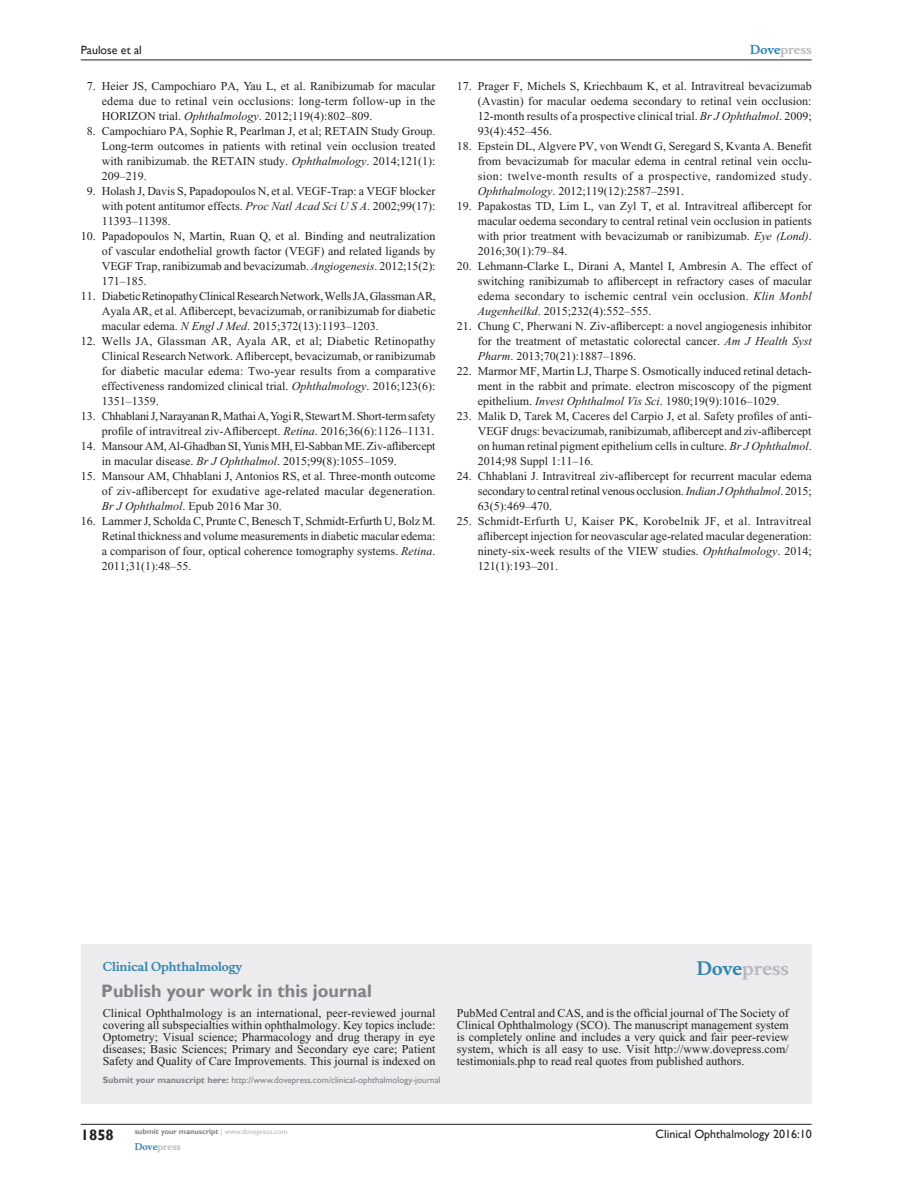
<style>
.page{position:relative;width:918px;height:1188px;background:#fff}
.page>*{position:absolute;margin:0;border:0;box-sizing:border-box;transform-origin:0 0}
.PromBx-H1{font:700 18px "Gill Sans";color:#808285}
.PromBx-Brand{font:700 18px "Musee";color:#b8b9bc}
.t1{font:700 15px "Gill Sans";color:#231f20}
.RefNL2{font:12px/15px "Times New Roman";color:#231f20;text-align:justify}
.PromBx-Tx{font:12px/12px "Times New Roman";color:#231f20;text-align:justify}
.RefNL2-2{font:12px/15px "Times New Roman";letter-spacing:-.02em;color:#231f20;text-align:right}
.t2{font:12px "Gill Sans";color:#231f20}
.PromBx-JrnlName{font:700 12px "Musee";color:#3485ae}
.t3{font:700 12px "Musee";color:#b8b9bc}
.PromBx-SubmitMssWebA{font:9px "Gill Sans";color:#808285}
.t4{font:700 9px "Musee";color:#b8b9bc}
.t5{font:700 7.5px "Gill Sans";color:#808285}
.s1{font-style:italic}
.s2{color:#3485ae}
.s3{font-weight:700}
.s4{font-weight:400;color:#b8b9bc}
</style>
<div class="page">
<div style="left:81px;top:944px;width:731px;height:159px;background:#ececee"></div>
<hr style="left:81px;top:1124px;width:731px;height:1px;background:#231f20">
<hr style="left:81px;top:60px;width:731px;height:1px;background:#231f20">
<p class="t2" style="left:81px;top:43px;width:63px">Paulose et al</p>
<p class="RefNL2" style="left:102px;top:79px;width:335px;text-indent:-15px">7. Heier JS, Campochiaro PA, Yau L, et al. Ranibizumab for macular edema due to retinal vein occlusions: long-term follow-up in the HORIZON trial. <span class="s1">Ophthalmology</span>. 2012;119(4):802–809.</p>
<p class="RefNL2" style="left:102px;top:124px;width:335px;text-indent:-15px">8. Campochiaro PA, Sophie R, Pearlman J, et al; RETAIN Study Group.<br>Long-term outcomes in patients with retinal vein occlusion treated with ranibizumab. the RETAIN study. <span class="s1">Ophthalmology</span>. 2014;121(1):<br>209–219.</p>
<p class="RefNL2" style="left:102px;top:184px;width:335px;text-indent:-15px">9. Holash J, Davis S, Papadopoulos N, et al. VEGF-Trap: a VEGF blocker with potent antitumor effects. <span class="s1">Proc Natl Acad Sci U S A</span>. 2002;99(17):<br>11393–11398.</p>
<p class="RefNL2" style="left:102px;top:229px;width:335px;text-indent:-21px">10. Papadopoulos N, Martin, Ruan Q, et al. Binding and neutralization of vascular endothelial growth factor (VEGF) and related ligands by VEGF Trap, ranibizumab and bevacizumab. <span class="s1">Angiogenesis</span>. 2012;15(2):<br>171–185.</p>
<p class="RefNL2" style="left:102px;top:289px;width:335px;text-indent:-21px">11. Diabetic Retinopathy Clinical Research Network, Wells JA, Glassman AR, Ayala AR, et al. Aflibercept, bevacizumab, or ranibizumab for diabetic macular edema. <span class="s1">N Engl J Med</span>. 2015;372(13):1193–1203.</p>
<p class="RefNL2" style="left:102px;top:334px;width:335px;text-indent:-21px">12. Wells JA, Glassman AR, Ayala AR, et al; Diabetic Retinopathy Clinical Research Network. Aflibercept, bevacizumab, or ranibizumab for diabetic macular edema: Two-year results from a comparative effectiveness randomized clinical trial. <span class="s1">Ophthalmology</span>. 2016;123(6):<br>1351–1359.</p>
<p class="RefNL2-2" style="left:81px;top:409px;width:356px">13. Chhablani J, Narayanan R, Mathai A, Yogi R, Stewart M. Short-term safety profile of intravitreal ziv-Aflibercept. <span class="s1">Retina</span>. 2016;36(6):1126–1131.</p>
<p class="RefNL2" style="left:102px;top:439px;width:335px;text-indent:-21px">14. Mansour AM, Al-Ghadban SI, Yunis MH, El-Sabban ME. Ziv-aflibercept in macular disease. <span class="s1">Br J Ophthalmol</span>. 2015;99(8):1055–1059.</p>
<p class="RefNL2" style="left:102px;top:469px;width:335px;text-indent:-21px">15. Mansour AM, Chhablani J, Antonios RS, et al. Three-month outcome of ziv-aflibercept for exudative age-related macular degeneration.<br><span class="s1">Br J Ophthalmol</span>. Epub 2016 Mar 30.</p>
<p class="RefNL2" style="left:102px;top:514px;width:335px;text-indent:-21px">16. Lammer J, Scholda C, Prunte C, Benesch T, Schmidt-Erfurth U, Bolz M.<br>Retinal thickness and volume measurements in diabetic macular edema: a comparison of four, optical coherence tomography systems. <span class="s1">Retina</span>.<br>2011;31(1):48–55.</p>
<p class="t3" style="left:750px;top:43px;width:63px"><span class="s2">Dove</span>press</p>
<p class="RefNL2" style="left:478px;top:79px;width:335px;text-indent:-21px">17. Prager F, Michels S, Kriechbaum K, et al. Intravitreal bevacizumab (Avastin) for macular oedema secondary to retinal vein occlusion:<br>12-month results of a prospective clinical trial. <span class="s1">Br J Ophthalmol</span>. 2009; 93(4):452–456.</p>
<p class="RefNL2" style="left:478px;top:139px;width:336px;text-indent:-21px">18. Epstein DL, Algvere PV, von Wendt G, Seregard S, Kvanta A. Benefit from bevacizumab for macular edema in central retinal vein occlu&shy;sion: twelve-month results of a prospective, randomized study.<br><span class="s1">Ophthalmology</span>. 2012;119(12):2587–2591.</p>
<p class="RefNL2" style="left:478px;top:199px;width:335px;text-indent:-21px">19. Papakostas TD, Lim L, van Zyl T, et al. Intravitreal aflibercept for macular oedema secondary to central retinal vein occlusion in patients with prior treatment with bevacizumab or ranibizumab. <span class="s1">Eye (Lond)</span>.<br>2016;30(1):79–84.</p>
<p class="RefNL2" style="left:478px;top:259px;width:336px;text-indent:-21px">20. Lehmann-Clarke L, Dirani A, Mantel I, Ambresin A. The effect of switching ranibizumab to aflibercept in refractory cases of macular edema secondary to ischemic central vein occlusion. <span class="s1">Klin Monbl Augenheilkd</span>. 2015;232(4):552–555.</p>
<p class="RefNL2" style="left:478px;top:319px;width:335px;text-indent:-21px">21. Chung C, Pherwani N. Ziv-aflibercept: a novel angiogenesis inhibitor for the treatment of metastatic colorectal cancer. <span class="s1">Am J Health Syst Pharm</span>. 2013;70(21):1887–1896.</p>
<p class="RefNL2" style="left:478px;top:364px;width:335px;text-indent:-21px">22. Marmor MF, Martin LJ, Tharpe S. Osmotically induced retinal detach&shy;ment in the rabbit and primate. electron miscoscopy of the pigment epithelium. <span class="s1">Invest Ophthalmol Vis Sci</span>. 1980;19(9):1016–1029.</p>
<p class="RefNL2" style="left:478px;top:409px;width:335px;text-indent:-21px">23. Malik D, Tarek M, Caceres del Carpio J, et al. Safety profiles of anti-VEGF drugs: bevacizumab, ranibizumab, aflibercept and ziv-aflibercept on human retinal pigment epithelium cells in culture. <span class="s1">Br J Ophthalmol</span>.<br>2014;98 Suppl 1:11–16.</p>
<p class="RefNL2" style="left:478px;top:469px;width:335px;text-indent:-21px">24. Chhablani J. Intravitreal ziv-aflibercept for recurrent macular edema secondary to central retinal venous occlusion. <span class="s1">Indian J Ophthalmol</span>. 2015; 63(5):469–470.</p>
<p class="RefNL2" style="left:478px;top:514px;width:335px;text-indent:-21px">25. Schmidt-Erfurth U, Kaiser PK, Korobelnik JF, et al. Intravitreal aflibercept injection for neovascular age-related macular degeneration: ninety-six-week results of the VIEW studies. <span class="s1">Ophthalmology</span>. 2014; 121(1):193–201.</p>
<p class="PromBx-JrnlName" style="left:103px;top:959px;width:141px">Clinical Ophthalmology</p>
<p class="PromBx-H1" style="left:101px;top:980px;width:272px">Publish your work in this journal</p>
<p class="PromBx-Brand" style="left:697px;top:958px;width:94px"><span class="s2">Dove</span>press</p>
<p class="PromBx-Tx" style="left:103px;top:1007px;width:334px">Clinical Ophthalmology is an international, peer-reviewed journal covering all subspecialties within ophthalmology. Key topics include:<br>Optometry; Visual science; Pharmacology and drug therapy in eye diseases; Basic Sciences; Primary and Secondary eye care; Patient Safety and Quality of Care Improvements. This journal is indexed on</p>
<p class="PromBx-Tx" style="left:457px;top:1007px;width:333px">PubMed Central and CAS, and is the official journal of The Society of Clinical Ophthalmology (SCO). The manuscript management system is completely online and includes a very quick and fair peer-review system, which is all easy to use. Visit http://www.dovepress.com/ testimonials.php to read real quotes from published authors.</p>
<p class="PromBx-SubmitMssWebA" style="left:103px;top:1075px;width:339px"><span class="s3">Submit your manuscript here:</span> http://www.dovepress.com/clinical-ophthalmology-journal</p>
<p class="t1" style="left:81px;top:1126px;width:35px">1858</p>
<p class="t5" style="left:135px;top:1127px;width:154px">submit your manuscript <span class="s4">| www.dovepress.com</span></p>
<p class="t4" style="left:135px;top:1141px;width:48px"><span class="s2">Dove</span>press</p>
<p class="t2" style="left:656px;top:1127px;width:158px">Clinical Ophthalmology 2016:10</p>
</div>
